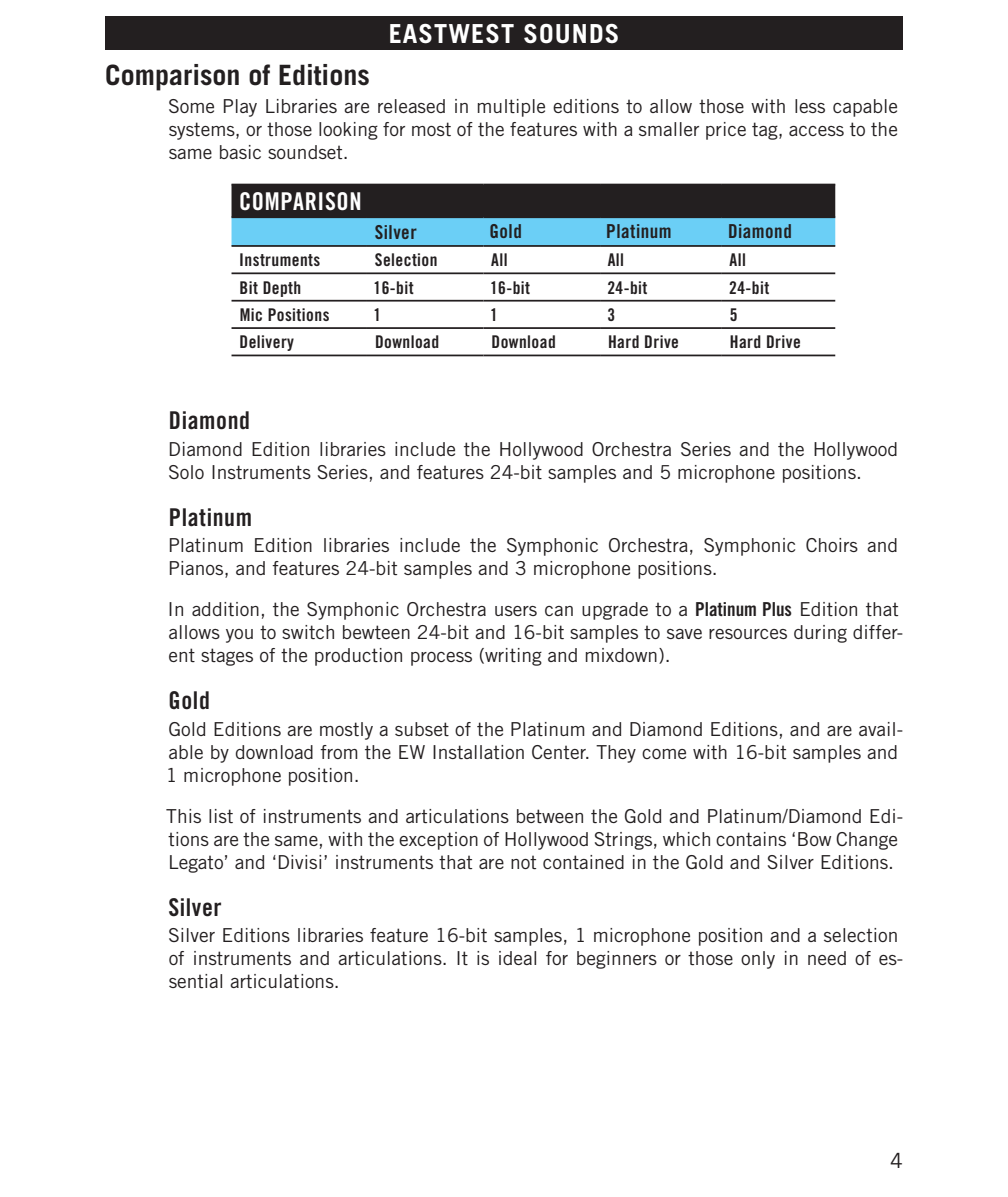
<style>
.page{position:relative;width:1008px;height:1197px;background:#fff}
.page>*{position:absolute;margin:0;border:0;box-sizing:border-box;transform-origin:0 0}
.t1{font:700 28px "Trade Gothic LT";color:#231f20}
.t2{font:700 26.25px "Trade Gothic LT";letter-spacing:.04em;color:#fff}
.t3{font:24.5px "Trade Gothic LT Bold Cond Twenty";letter-spacing:.025em;color:#231f20}
.t4{font:24.5px "Trade Gothic LT Bold Cond Twenty";letter-spacing:.025em;color:#fff}
.t5{font:21px "Trade Gothic LT";color:#231f20}
.t6{font:19.25px/23.1px "Trade Gothic LT";color:#231f20}
.t7{font:19.25px "Trade Gothic LT Bold Cond Twenty";letter-spacing:.025em;color:#231f20}
.t8{font:17.5px "Trade Gothic LT Bold Cond Twenty";letter-spacing:.025em;color:#231f20}
.s1{font-family:"Trade Gothic LT Bold Cond Twenty"}
</style>
<div class="page">
<div style="left:105px;top:17px;width:798px;height:33px;background:#231f20"></div>
<svg style="left:232px;top:185px;width:603px;height:60px;background:#447083"></svg>
<hr style="left:232px;top:184px;width:135px;height:1px;background:#231f20">
<hr style="left:367px;top:184px;width:117px;height:1px;background:#231f20">
<hr style="left:484px;top:184px;width:116px;height:1px;background:#231f20">
<hr style="left:600px;top:184px;width:122px;height:1px;background:#231f20">
<hr style="left:722px;top:184px;width:113px;height:1px;background:#231f20">
<hr style="left:232px;top:216px;width:135px;height:2px;background:#231f20">
<hr style="left:367px;top:216px;width:117px;height:2px;background:#231f20">
<hr style="left:484px;top:216px;width:116px;height:2px;background:#231f20">
<hr style="left:600px;top:216px;width:122px;height:2px;background:#231f20">
<hr style="left:722px;top:216px;width:113px;height:2px;background:#231f20">
<hr style="left:232px;top:245px;width:135px;height:2px;background:#231f20">
<hr style="left:367px;top:245px;width:117px;height:2px;background:#231f20">
<hr style="left:484px;top:245px;width:116px;height:2px;background:#231f20">
<hr style="left:600px;top:245px;width:122px;height:2px;background:#231f20">
<hr style="left:722px;top:245px;width:113px;height:2px;background:#231f20">
<hr style="left:232px;top:272px;width:135px;height:2px;background:#231f20">
<hr style="left:367px;top:272px;width:117px;height:2px;background:#231f20">
<hr style="left:484px;top:272px;width:116px;height:2px;background:#231f20">
<hr style="left:600px;top:272px;width:122px;height:2px;background:#231f20">
<hr style="left:722px;top:272px;width:113px;height:2px;background:#231f20">
<hr style="left:232px;top:300px;width:135px;height:2px;background:#231f20">
<hr style="left:367px;top:300px;width:117px;height:2px;background:#231f20">
<hr style="left:484px;top:300px;width:116px;height:2px;background:#231f20">
<hr style="left:600px;top:300px;width:122px;height:2px;background:#231f20">
<hr style="left:722px;top:300px;width:113px;height:2px;background:#231f20">
<hr style="left:232px;top:327px;width:135px;height:2px;background:#231f20">
<hr style="left:367px;top:327px;width:117px;height:2px;background:#231f20">
<hr style="left:484px;top:327px;width:116px;height:2px;background:#231f20">
<hr style="left:600px;top:327px;width:122px;height:2px;background:#231f20">
<hr style="left:722px;top:327px;width:113px;height:2px;background:#231f20">
<hr style="left:232px;top:355px;width:135px;height:1px;background:#231f20">
<hr style="left:367px;top:355px;width:117px;height:1px;background:#231f20">
<hr style="left:484px;top:355px;width:116px;height:1px;background:#231f20">
<hr style="left:600px;top:355px;width:122px;height:1px;background:#231f20">
<hr style="left:722px;top:355px;width:113px;height:1px;background:#231f20">
<h2 class="t2" style="left:389px;top:18px;width:232px">EASTWEST SOUNDS</h2>
<p class="t1" style="left:105px;top:57px;width:266px">Comparison of Editions</p>
<p class="t6" style="left:168px;top:94px;width:731px;text-align:justify">Some Play Libraries are released in multiple editions to allow those with less capable systems, or those looking for most of the features with a smaller price tag, access to the same basic soundset.</p>
<p class="t4" style="left:239px;top:187px;width:124px">COMPARISON</p>
<p class="t7" style="left:375px;top:220px;width:43px">Silver</p>
<p class="t7" style="left:489px;top:220px;width:34px">Gold</p>
<p class="t7" style="left:606px;top:220px;width:67px">Platinum</p>
<p class="t7" style="left:728px;top:220px;width:65px">Diamond</p>
<p class="t8" style="left:239px;top:249px;width:83px">Instruments</p>
<p class="t8" style="left:375px;top:249px;width:64px">Selection</p>
<p class="t8" style="left:491px;top:249px;width:18px">All</p>
<p class="t8" style="left:608px;top:249px;width:18px">All</p>
<p class="t8" style="left:730px;top:249px;width:18px">All</p>
<p class="t8" style="left:240px;top:277px;width:63px">Bit Depth</p>
<p class="t8" style="left:373px;top:277px;width:42px">16-bit</p>
<p class="t8" style="left:490px;top:277px;width:42px">16-bit</p>
<p class="t8" style="left:607px;top:277px;width:42px">24-bit</p>
<p class="t8" style="left:729px;top:277px;width:42px">24-bit</p>
<p class="t8" style="left:240px;top:304px;width:91px">Mic Positions</p>
<p class="t8" style="left:373px;top:304px;width:9px">1</p>
<p class="t8" style="left:490px;top:304px;width:9px">1</p>
<p class="t8" style="left:608px;top:304px;width:9px">3</p>
<p class="t8" style="left:730px;top:304px;width:9px">5</p>
<p class="t8" style="left:240px;top:332px;width:56px">Delivery</p>
<p class="t8" style="left:375px;top:332px;width:66px">Download</p>
<p class="t8" style="left:492px;top:332px;width:66px">Download</p>
<p class="t8" style="left:608px;top:332px;width:72px">Hard Drive</p>
<p class="t8" style="left:730px;top:332px;width:72px">Hard Drive</p>
<p class="t3" style="left:169px;top:406px;width:83px">Diamond</p>
<p class="t6" style="left:168px;top:437px;width:732px">Diamond Edition libraries include the Hollywood Orchestra Series and the Hollywood<br>Solo Instruments Series, and features 24-bit samples and 5 microphone positions.</p>
<p class="t3" style="left:169px;top:502px;width:85px">Platinum</p>
<p class="t6" style="left:168px;top:534px;width:732px">Platinum Edition libraries include the Symphonic Orchestra, Symphonic Choirs and<br>Pianos, and features 24-bit samples and 3 microphone positions.</p>
<p class="t6" style="left:168px;top:597px;width:737px">In addition, the Symphonic Orchestra users can upgrade to a <span class="s1">Platinum Plus</span> Edition that allows you to switch bewteen 24-bit and 16-bit samples to save resources during differ&shy;ent stages of the production process (writing and mixdown).</p>
<p class="t3" style="left:169px;top:686px;width:43px">Gold</p>
<p class="t6" style="left:166px;top:717px;width:739px">Gold Editions are mostly a subset of the Platinum and Diamond Editions, and are avail&shy;able by download from the EW Installation Center. They come with 16-bit samples and<br>1 microphone position.</p>
<p class="t6" style="left:166px;top:804px;width:738px">This list of instruments and articulations between the Gold and Platinum/Diamond Edi&shy;tions are the same, with the exception of Hollywood Strings, which contains ‘Bow Change<br>Legato’ and ‘Divisi’ instruments that are not contained in the Gold and Silver Editions.</p>
<p class="t3" style="left:168px;top:892px;width:55px">Silver</p>
<p class="t6" style="left:168px;top:924px;width:737px">Silver Editions libraries feature 16-bit samples, 1 microphone position and a selection of instruments and articulations. It is ideal for beginners or those only in need of es&shy;sential articulations.</p>
<p class="t5" style="left:890px;top:1148px;width:14px">4</p>
</div>
